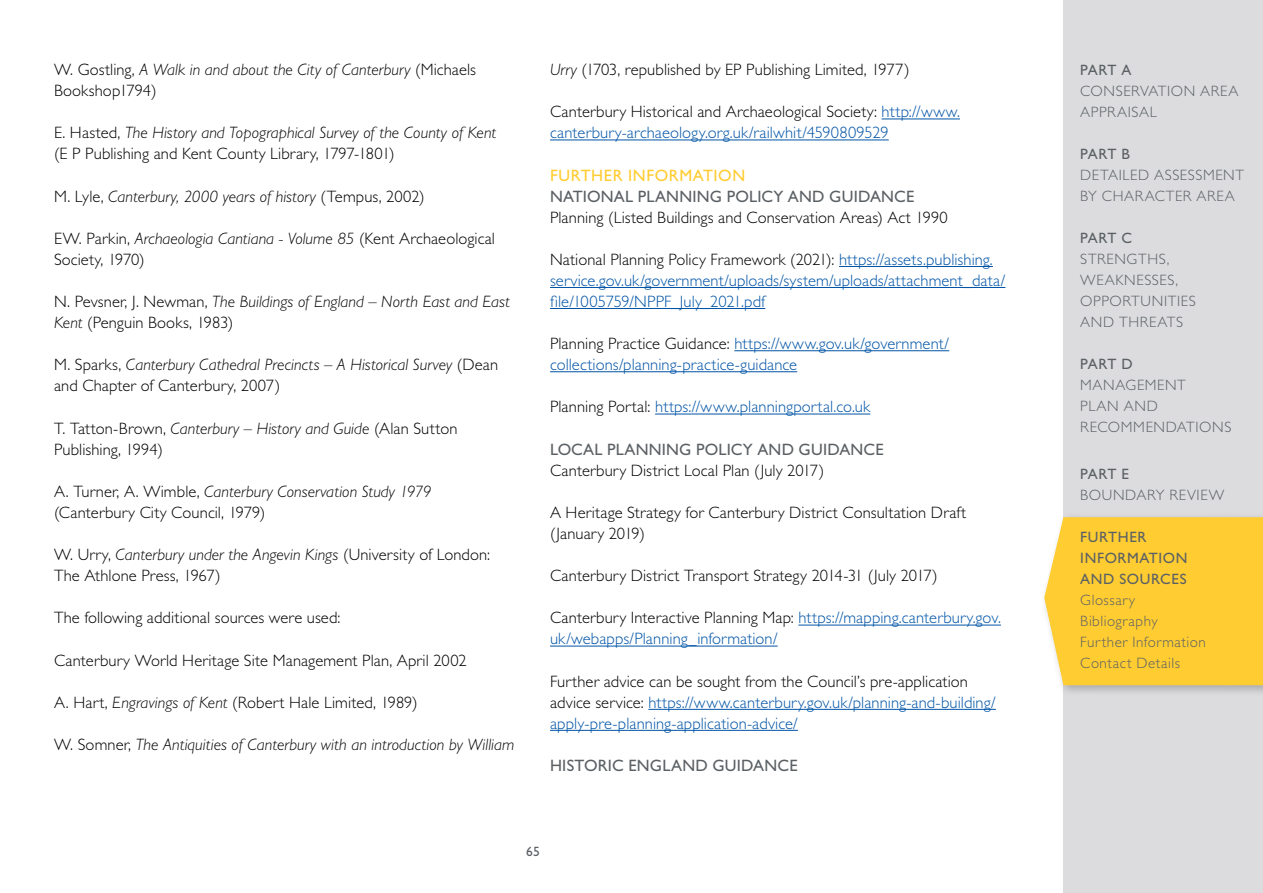
<style>
.page{position:relative;width:1263px;height:893px;background:#fff}
.page>*{position:absolute;margin:0;border:0;box-sizing:border-box;transform-origin:0 0}
.t1{font:300 16.5px/21px "Gill Sans Std";letter-spacing:.005em;color:#000}
.t2{font:300 16.5px/21px "Gill Sans Std";letter-spacing:.005em;color:#0054a6}
.t3{font:italic 300 16.5px/21px "Gill Sans Std";letter-spacing:.005em;color:#000}
.t4{font:16.5px "Gill Sans Std";letter-spacing:.01em;color:#5b6064}
.t5{font:16.5px "Gill Sans Std";letter-spacing:.035em;color:#ffcc31}
.t6{font:300 15px/21px "Gill Sans Std";letter-spacing:.04em;color:#5b6064}
.t7{font:15px/21px "Gill Sans Std";letter-spacing:.04em;color:#5b6064}
.t8{font:13.5px "Gill Sans Std";color:#5b6064}
.s1{font-style:normal}
.s2{font-style:italic}
.s3{color:#000}
</style>
<div class="page">
<div style="left:1063px;top:0;width:200px;height:893px;background:#dcdcde"></div>
<div style="left:1039px;top:512px;width:224px;height:184px;background:#000;opacity:.23"></div>
<div style="left:1044px;top:517px;width:219px;height:168px;background:#ffcc31"></div>
<hr style="left:882px;top:119px;width:78px;height:1px;background:#0054a6">
<hr style="left:550px;top:140px;width:339px;height:1px;background:#0054a6">
<hr style="left:839px;top:266px;width:154px;height:1px;background:#0054a6">
<hr style="left:550px;top:287px;width:455px;height:1px;background:#0054a6">
<hr style="left:550px;top:308px;width:215px;height:1px;background:#0054a6">
<hr style="left:798px;top:625px;width:203px;height:1px;background:#0054a6">
<hr style="left:550px;top:646px;width:228px;height:1px;background:#0054a6">
<hr style="left:648px;top:709px;width:348px;height:1px;background:#0054a6">
<hr style="left:550px;top:730px;width:248px;height:1px;background:#0054a6">
<svg style="left:550px;top:350px;width:531px;height:192px"></svg>
<p class="t3" style="left:54px;top:59px;width:423px"><span class="s1">W. Gostling,</span> A Walk in and about the City of Canterbury <span class="s1">(Michaels<br>Bookshop1794)</span></p>
<p class="t1" style="left:54px;top:122px;width:444px">E. Hasted, <span class="s2">The History and Topographical Survey of the County of Kent </span>(E P Publishing and Kent County Library, 1797-1801)</p>
<p class="t3" style="left:54px;top:186px;width:372px"><span class="s1">M. Lyle,</span> Canterbury, 2000 years of history <span class="s1">(Tempus, 2002)</span></p>
<p class="t1" style="left:54px;top:228px;width:443px">EW. Parkin, <span class="s2">Archaeologia Cantiana - Volume 85</span> (Kent Archaeological<br>Society, 1970)</p>
<p class="t3" style="left:54px;top:291px;width:457px"><span class="s1">N. Pevsner, J. Newman,</span> The Buildings of England – North East and East<br>Kent <span class="s1">(Penguin Books, 1983)</span></p>
<p class="t3" style="left:54px;top:355px;width:446px"><span class="s1">M. Sparks,</span> Canterbury Cathedral Precincts – A Historical Survey <span class="s1">(Dean and Chapter of Canterbury, 2007)</span></p>
<p class="t1" style="left:54px;top:418px;width:405px">T. Tatton-Brown, <span class="s2">Canterbury – History and Guide</span> (Alan Sutton<br>Publishing, 1994)</p>
<p class="t1" style="left:54px;top:481px;width:379px">A. Turner, A. Wimble, <span class="s2">Canterbury Conservation Study 1979 </span>(Canterbury City Council, 1979)</p>
<p class="t1" style="left:54px;top:544px;width:438px">W. Urry, <span class="s2">Canterbury under the Angevin Kings</span> (University of London:<br>The Athlone Press, 1967)</p>
<p class="t1" style="left:54px;top:608px;width:288px">The following additional sources were used:</p>
<p class="t1" style="left:54px;top:650px;width:414px">Canterbury World Heritage Site Management Plan, April 2002</p>
<p class="t1" style="left:54px;top:692px;width:365px">A. Hart, <span class="s2">Engravings of Kent</span> (Robert Hale Limited, 1989)</p>
<p class="t3" style="left:54px;top:734px;width:462px"><span class="s1">W. Somner,</span> The Antiquities of Canterbury with an introduction by William</p>
<p class="t1" style="left:550px;top:59px;width:361px"><span class="s2">Urry</span> (1703, republished by EP Publishing Limited, 1977)</p>
<p class="t2" style="left:550px;top:101px;width:411px"><span class="s3">Canterbury Historical and Archaeological Society:</span> http://www. canterbury-archaeology.org.uk/railwhit/4590809529</p>
<p class="t5" style="left:550px;top:166px;width:197px">FURTHER INFORMATION</p>
<p class="t4" style="left:550px;top:187px;width:366px">NATIONAL PLANNING POLICY AND GUIDANCE</p>
<p class="t1" style="left:550px;top:207px;width:399px">Planning (Listed Buildings and Conservation Areas) Act 1990</p>
<p class="t2" style="left:550px;top:249px;width:457px"><span class="s3">National Planning Policy Framework (2021):</span> https://assets.publishing. service.gov.uk/government/uploads/system/uploads/attachment_data/ file/1005759/NPPF_July_2021.pdf</p>
<p class="t2" style="left:550px;top:333px;width:401px"><span class="s3">Planning Practice Guidance:</span> https://www.gov.uk/government/ collections/planning-practice-guidance</p>
<p class="t2" style="left:550px;top:397px;width:322px"><span class="s3">Planning Portal:</span> https://www.planningportal.co.uk</p>
<p class="t4" style="left:550px;top:440px;width:335px">LOCAL PLANNING POLICY AND GUIDANCE</p>
<p class="t1" style="left:550px;top:460px;width:276px">Canterbury District Local Plan (July 2017)</p>
<p class="t1" style="left:550px;top:502px;width:418px">A Heritage Strategy for Canterbury District Consultation Draft (January 2019)</p>
<p class="t1" style="left:550px;top:565px;width:389px">Canterbury District Transport Strategy 2014-31 (July 2017)</p>
<p class="t2" style="left:550px;top:608px;width:452px"><span class="s3">Canterbury Interactive Planning Map:</span> https://mapping.canterbury.gov. uk/webapps/Planning_information/</p>
<p class="t2" style="left:550px;top:671px;width:447px"><span class="s3">Further advice can be sought from the Council’s pre-application advice service:</span> https://www.canterbury.gov.uk/planning-and-building/ apply-pre-planning-application-advice/</p>
<p class="t4" style="left:550px;top:756px;width:249px">HISTORIC ENGLAND GUIDANCE</p>
<p class="t8" style="left:526px;top:844px;width:15px">65</p>
<p class="t7" style="left:1080px;top:60px;width:53px">PART A</p>
<p class="t6" style="left:1080px;top:81px;width:160px">CONSERVATION AREA<br>APPRAISAL</p>
<p class="t7" style="left:1080px;top:144px;width:51px">PART B</p>
<p class="t6" style="left:1080px;top:165px;width:165px">DETAILED ASSESSMENT<br>BY CHARACTER AREA</p>
<p class="t7" style="left:1080px;top:228px;width:53px">PART C</p>
<p class="t6" style="left:1080px;top:249px;width:117px">STRENGTHS,<br>WEAKNESSES,<br>OPPORTUNITIES<br>AND THREATS</p>
<p class="t7" style="left:1080px;top:354px;width:54px">PART D</p>
<p class="t6" style="left:1080px;top:375px;width:153px">MANAGEMENT<br>PLAN AND<br>RECOMMENDATIONS</p>
<p class="t7" style="left:1080px;top:463px;width:50px">PART E</p>
<p class="t6" style="left:1080px;top:484px;width:145px">BOUNDARY REVIEW</p>
<p class="t7" style="left:1080px;top:526px;width:109px">FURTHER<br>INFORMATION<br>AND SOURCES</p>
<p class="t6" style="left:1080px;top:589px;width:127px">Glossary<br>Bibliography<br>Further Information<br>Contact Details</p>
</div>
